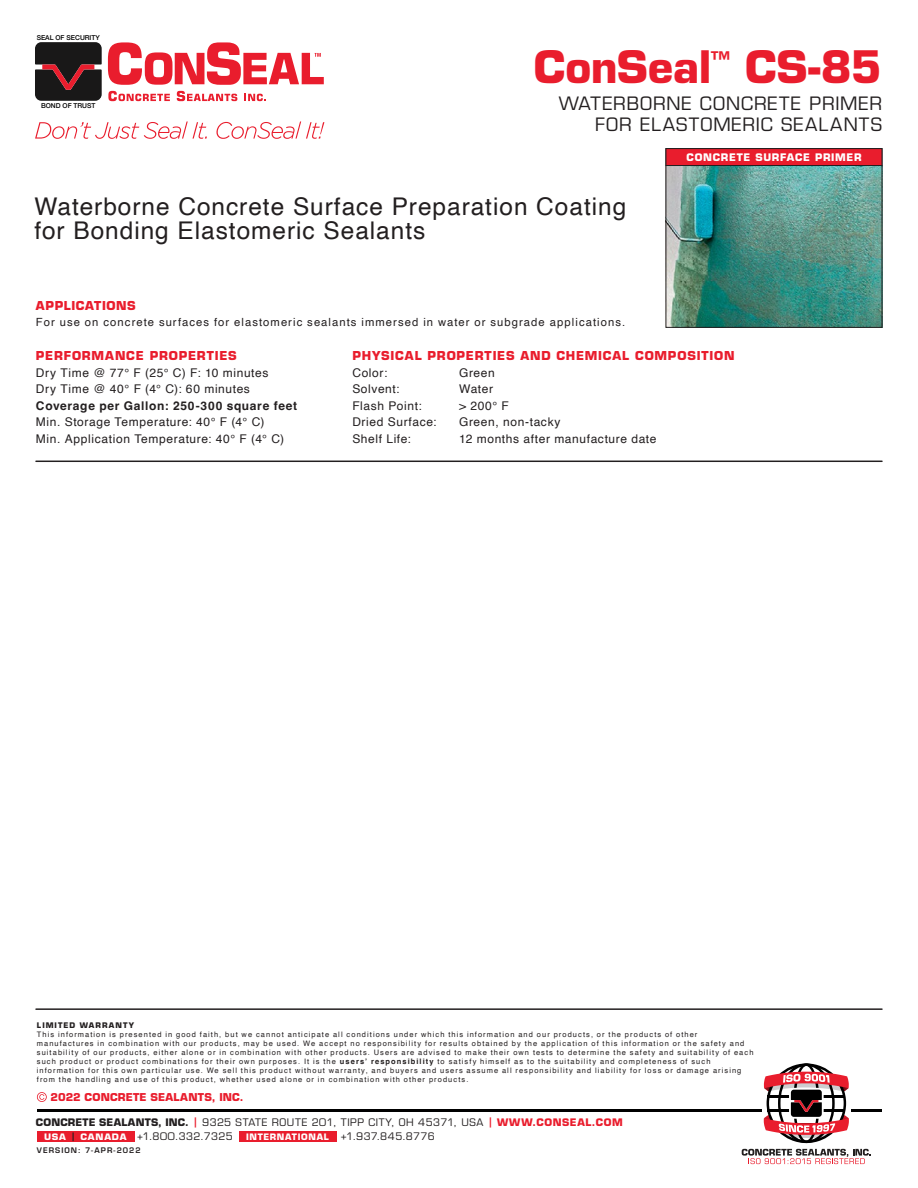
<style>
.page{position:relative;width:918px;height:1188px;background:#fff}
.page>*{position:absolute;margin:0;border:0;box-sizing:border-box;transform-origin:0 0}
.t1{font:700 43.65px "Eurostile";letter-spacing:-.01em;color:#e91d2d}
.t2{font:24.45px/24.3px "Helvetica";letter-spacing:.04em;color:#231f20}
.t3{font:18px/21.6px "Eurostile";letter-spacing:.05em;color:#231f20;text-align:right}
.t4{font:12px/16.5px "Helvetica";letter-spacing:.05em;color:#231f20}
.t5{font:700 12px "Eurostile";letter-spacing:.065em;color:#e91d2d}
.t6{font:700 12px "Helvetica";letter-spacing:.055em;color:#231f20}
.t7{font:11.25px "Helvetica";letter-spacing:.095em;color:#231f20}
.t8{font:700 10.5px "Eurostile";letter-spacing:.01em;color:#e91d2d}
.t9{font:10.2px "Eurostile";letter-spacing:.045em;color:#231f20}
.t10{font:700 10.2px "Eurostile";letter-spacing:.07em;color:#fff}
.t11{font:700 8.7px "Eurostile";letter-spacing:.08em;color:#fff}
.t12{font:7.5px/9px "Helvetica";letter-spacing:.14em;color:#231f20}
.t13{font:600 7.5px "Eurostile";letter-spacing:.135em;color:#231f20}
.t14{font:700 7.5px "Eurostile";letter-spacing:.145em;color:#231f20}
.t15{font:500 6.75px "Helvetica Neue";color:#000}
.s1{font-weight:700}
.s2{font-weight:700;color:#e91d2d}
.s3{font-weight:700;font-size:8.7px;color:#fff}
.s4{font-weight:700;font-size:8.7px}
</style>
<div class="page">
<img style="left:668px;top:166px;width:212px;height:160px">
<div style="left:666px;top:148px;width:216px;height:180px;border:1px solid #231f20"></div>
<svg style="left:108px;top:91px;width:62px;height:10px"></svg>
<svg style="left:177px;top:91px;width:60px;height:10px"></svg>
<svg style="left:244px;top:94px;width:22px;height:7px"></svg>
<svg style="left:108px;top:42px;width:216px;height:43px"></svg>
<svg style="left:35px;top:121px;width:172px;height:18px"></svg>
<svg style="left:216px;top:121px;width:108px;height:18px"></svg>
<svg style="left:35px;top:42px;width:67px;height:59px;background:#362224"></svg>
<hr style="left:36px;top:1008px;width:846px;height:2px;background:#231f20">
<hr style="left:36px;top:461px;width:846px;height:1px;background:#231f20">
<hr style="left:37px;top:1109px;width:725px;height:3px;background:#000">
<hr style="left:851px;top:1109px;width:31px;height:3px;background:#000">
<div style="left:37px;top:1131px;width:97px;height:11px;background:#e91d2d"></div>
<div style="left:239px;top:1131px;width:97px;height:11px;background:#e91d2d"></div>
<svg style="left:37px;top:1092px;width:10px;height:10px"></svg>
<svg style="left:742px;top:1149px;width:129px;height:15px"></svg>
<svg style="left:764px;top:1063px;width:85px;height:80px"></svg>
<div style="left:666px;top:148px;width:216px;height:18px;background:#e91d2d;border:1px solid #231f20"></div>
<p class="t15" style="left:37px;top:32px;width:65px">SEAL OF SECURITY</p>
<p class="t15" style="left:41px;top:101px;width:56px">BOND OF TRUST</p>
<h1 class="t1" style="left:534px;top:40px;width:350px">ConSeal<sup>™</sup> CS-85</h1>
<h3 class="t3" style="left:559px;top:93px;width:325px">WATERBORNE CONCRETE PRIMER<br>FOR ELASTOMERIC SEALANTS</h3>
<h3 class="t10" style="left:686px;top:151px;width:177px">CONCRETE SURFACE PRIMER</h3>
<h2 class="t2" style="left:34px;top:195px;width:593px">Waterborne Concrete Surface Preparation Coating for Bonding Elastomeric Sealants</h2>
<h3 class="t5" style="left:36px;top:298px;width:101px">APPLICATIONS</h3>
<h3 class="t7" style="left:36px;top:314px;width:591px">For use on concrete surfaces for elastomeric sealants immersed in water or subgrade applications.</h3>
<h3 class="t5" style="left:36px;top:348px;width:202px">PERFORMANCE PROPERTIES</h3>
<h3 class="t4" style="left:36px;top:365px;width:234px">Dry Time @ 77° F (25° C) F: 10 minutes<br>Dry Time @ 40° F (4° C): 60 minutes</h3>
<h3 class="t6" style="left:36px;top:398px;width:263px">Coverage per Gallon: 250-300 square feet</h3>
<h3 class="t4" style="left:36px;top:414px;width:250px">Min. Storage Temperature: 40° F (4° C)<br>Min. Application Temperature: 40° F (4° C)</h3>
<h3 class="t5" style="left:352px;top:348px;width:384px">PHYSICAL PROPERTIES AND CHEMICAL COMPOSITION</h3>
<h3 class="t4" style="left:352px;top:365px;width:86px">Color:<br>Solvent:<br>Flash Point:<br>Dried Surface:<br>Shelf Life:</h3>
<h3 class="t4" style="left:459px;top:365px;width:199px">Green<br>Water<br>&gt; 200° F<br>Green, non-tacky<br>12 months after manufacture date</h3>
<p class="t14" style="left:37px;top:1020px;width:99px">LIMITED WARRANTY</p>
<p class="t12" style="left:37px;top:1030px;width:718px">This information is presented in good faith, but we cannot anticipate all conditions under which this information and our products, or the products of other manufactures in combination with our products, may be used. We accept no responsibility for results obtained by the application of this information or the safety and suitability of our products, either alone or in combination with other products. Users are advised to make their own tests to determine the safety and suitability of each such product or product combinations for their own purposes. It is the <span class="s1">users’ responsibility</span> to satisfy himself as to the suitability and completeness of such information for this own particular use. We sell this product without warranty, and buyers and users assume all responsibility and liability for loss or damage arising from the handling and use of this product, whether used alone or in combination with other products.</p>
<h3 class="t8" style="left:50px;top:1091px;width:195px">2022 CONCRETE SEALANTS, INC.</h3>
<h3 class="t9" style="left:36px;top:1117px;width:588px"><span class="s1">CONCRETE SEALANTS, INC.</span> <span class="s2">|</span> 9325 STATE ROUTE 201, TIPP CITY, OH 45371, USA <span class="s2">| WWW.CONSEAL.COM</span></h3>
<p class="t13" style="left:37px;top:1146px;width:105px">VERSION: 7-APR-2022</p>
<h3 class="t9" style="left:341px;top:1131px;width:96px">+1.937.845.8776</h3>
<h3 class="t9" style="left:44px;top:1131px;width:190px"><span class="s3">USA</span> <span class="s4">|</span> <span class="s3">CANADA</span> +1.800.332.7325</h3>
<p class="t11" style="left:246px;top:1131px;width:84px">INTERNATIONAL</p>
</div>
